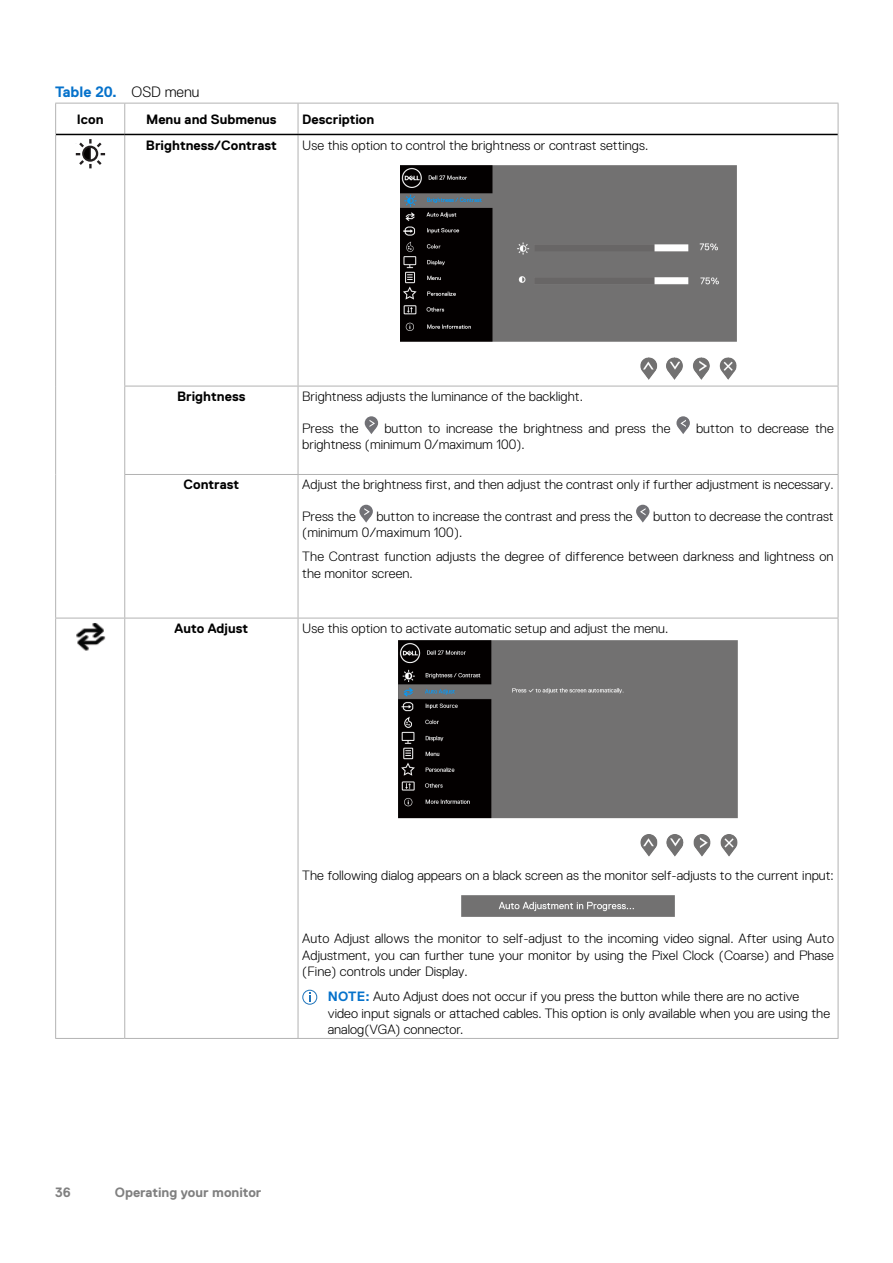
<style>
.page{position:relative;width:893px;height:1263px;background:#fff}
.page>*{position:absolute;margin:0;border:0;box-sizing:border-box;transform-origin:0 0}
.Table_Title{font:700 15px "Dell Replica";color:#0672cb}
.text_OSD_table{font:300 13.5px/16.2px "Dell Replica";color:#000}
.Note{font:300 13.5px/16.5px "Dell Replica";color:#000}
.text_OSD_table-2{font:700 13.5px "Dell Replica";color:#000}
.Table_Head{font:700 13.5px "Dell Replica";color:#000}
.t1{font:700 13.5px "Dell Replica";color:#808080}
.s1{font-weight:300;color:#000}
.s2{font-weight:700;color:#0672cb}
</style>
<div class="page">
<hr style="left:55px;top:134px;width:1px;height:252px;background:#b3b3b3">
<hr style="left:55px;top:386px;width:1px;height:88px;background:#b3b3b3">
<hr style="left:55px;top:474px;width:1px;height:144px;background:#b3b3b3">
<hr style="left:124px;top:135px;width:1px;height:251px;background:#b3b3b3">
<hr style="left:298px;top:135px;width:1px;height:251px;background:#b3b3b3">
<hr style="left:838px;top:134px;width:1px;height:252px;background:#b3b3b3">
<hr style="left:124px;top:386px;width:174px;height:1px;background:#b3b3b3">
<hr style="left:124px;top:386px;width:1px;height:88px;background:#b3b3b3">
<hr style="left:298px;top:386px;width:540px;height:1px;background:#b3b3b3">
<hr style="left:298px;top:386px;width:1px;height:88px;background:#b3b3b3">
<hr style="left:838px;top:386px;width:1px;height:88px;background:#b3b3b3">
<hr style="left:124px;top:474px;width:174px;height:1px;background:#b3b3b3">
<hr style="left:124px;top:475px;width:1px;height:143px;background:#b3b3b3">
<hr style="left:298px;top:474px;width:540px;height:1px;background:#b3b3b3">
<hr style="left:298px;top:475px;width:1px;height:143px;background:#b3b3b3">
<hr style="left:838px;top:475px;width:1px;height:143px;background:#b3b3b3">
<hr style="left:55px;top:618px;width:70px;height:1px;background:#b3b3b3">
<hr style="left:55px;top:618px;width:1px;height:420px;background:#b3b3b3">
<hr style="left:125px;top:618px;width:173px;height:1px;background:#b3b3b3">
<hr style="left:124px;top:618px;width:1px;height:420px;background:#b3b3b3">
<hr style="left:298px;top:618px;width:540px;height:1px;background:#b3b3b3">
<hr style="left:298px;top:618px;width:1px;height:420px;background:#b3b3b3">
<hr style="left:838px;top:618px;width:1px;height:420px;background:#b3b3b3">
<hr style="left:55px;top:1038px;width:70px;height:1px;background:#b3b3b3">
<hr style="left:125px;top:1038px;width:173px;height:1px;background:#b3b3b3">
<hr style="left:298px;top:1038px;width:540px;height:1px;background:#b3b3b3">
<hr style="left:55px;top:103px;width:70px;height:1px;background:#b3b3b3">
<hr style="left:55px;top:103px;width:1px;height:31px;background:#b3b3b3">
<hr style="left:125px;top:103px;width:173px;height:1px;background:#b3b3b3">
<hr style="left:124px;top:103px;width:1px;height:31px;background:#b3b3b3">
<hr style="left:298px;top:103px;width:540px;height:1px;background:#b3b3b3">
<hr style="left:298px;top:103px;width:1px;height:31px;background:#b3b3b3">
<hr style="left:838px;top:103px;width:1px;height:31px;background:#b3b3b3">
<hr style="left:56px;top:134px;width:69px;height:1px;background:#000">
<hr style="left:125px;top:134px;width:173px;height:1px;background:#000">
<hr style="left:298px;top:134px;width:540px;height:1px;background:#000">
<svg style="left:75px;top:139px;width:30px;height:29px"></svg>
<img style="left:400px;top:165px;width:336px;height:215px">
<div style="left:365px;top:416px;width:13px;height:14px;background:#717176;border-radius:50%"></div>
<svg style="left:366px;top:420px;width:11px;height:14px"></svg>
<svg style="left:676px;top:416px;width:14px;height:14px"></svg>
<svg style="left:678px;top:420px;width:10px;height:14px"></svg>
<svg style="left:359px;top:505px;width:14px;height:13px"></svg>
<svg style="left:361px;top:508px;width:10px;height:15px"></svg>
<div style="left:636px;top:505px;width:13px;height:13px;background:#717176;border-radius:50%"></div>
<svg style="left:638px;top:508px;width:10px;height:15px"></svg>
<img style="left:76px;top:623px;width:30px;height:28px">
<img style="left:398px;top:640px;width:340px;height:217px">
<img style="left:462px;top:895px;width:212px;height:22px">
<svg style="left:302px;top:990px;width:15px;height:15px"></svg>
<p class="Table_Title" style="left:55px;top:83px;width:146px">Table 20. <span class="s1">OSD menu</span></p>
<p class="Table_Head" style="left:77px;top:112px;width:28px">Icon</p>
<p class="Table_Head" style="left:146px;top:112px;width:132px">Menu and Submenus</p>
<p class="Table_Head" style="left:302px;top:112px;width:74px">Description</p>
<p class="text_OSD_table-2" style="left:146px;top:137px;width:132px">Brightness/Contrast</p>
<p class="text_OSD_table" style="left:302px;top:137px;width:348px">Use this option to control the brightness or contrast settings.</p>
<p class="text_OSD_table-2" style="left:177px;top:389px;width:70px">Brightness</p>
<p class="text_OSD_table" style="left:302px;top:388px;width:282px">Brightness adjusts the luminance of the backlight.</p>
<p class="text_OSD_table" style="left:302px;top:420px;width:58px">Press the</p>
<p class="text_OSD_table" style="left:384px;top:420px;width:288px">button to increase the brightness and press the</p>
<p class="text_OSD_table" style="left:696px;top:420px;width:139px">button to decrease the</p>
<p class="text_OSD_table" style="left:302px;top:436px;width:224px">brightness (minimum 0/maximum 100).</p>
<p class="text_OSD_table-2" style="left:184px;top:477px;width:57px">Contrast</p>
<p class="text_OSD_table" style="left:302px;top:477px;width:533px">Adjust the brightness first, and then adjust the contrast only if further adjustment is necessary.</p>
<p class="text_OSD_table" style="left:302px;top:508px;width:55px">Press the</p>
<p class="text_OSD_table" style="left:376px;top:508px;width:258px">button to increase the contrast and press the</p>
<p class="text_OSD_table" style="left:653px;top:508px;width:182px">button to decrease the contrast</p>
<p class="text_OSD_table" style="left:302px;top:524px;width:161px">(minimum 0/maximum 100).</p>
<p class="text_OSD_table" style="left:302px;top:549px;width:533px">The Contrast function adjusts the degree of difference between darkness and lightness on the monitor screen.</p>
<p class="text_OSD_table-2" style="left:175px;top:621px;width:75px">Auto Adjust</p>
<p class="text_OSD_table" style="left:302px;top:620px;width:367px">Use this option to activate automatic setup and adjust the menu.</p>
<p class="text_OSD_table" style="left:302px;top:867px;width:533px">The following dialog appears on a black screen as the monitor self-adjusts to the current input:</p>
<p class="text_OSD_table" style="left:302px;top:930px;width:533px;text-align:justify">Auto Adjust allows the monitor to self-adjust to the incoming video signal. After using Auto Adjustment, you can further tune your monitor by using the Pixel Clock (Coarse) and Phase (Fine) controls under Display.</p>
<p class="Note" style="left:328px;top:988px;width:504px"><span class="s2">NOTE:</span> Auto Adjust does not occur if you press the button while there are no active video input signals or attached cables. This option is only available when you are using the analog(VGA) connector.</p>
<p class="t1" style="left:55px;top:1185px;width:17px">36</p>
<p class="t1" style="left:115px;top:1184px;width:148px">Operating your monitor</p>
</div>
